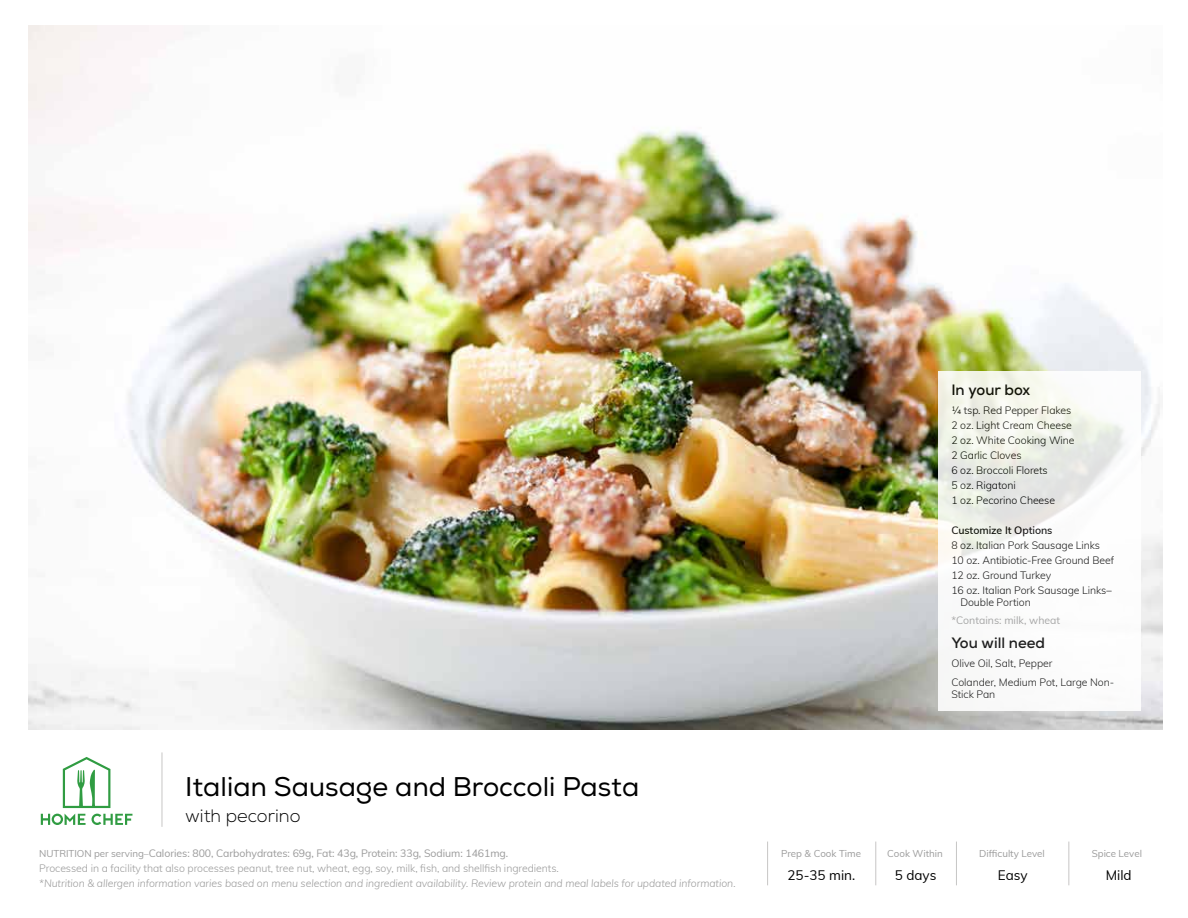
<style>
.page{position:relative;width:1188px;height:918px;background:#fff}
.page>*{position:absolute;margin:0;border:0;box-sizing:border-box;transform-origin:0 0}
.t1{font:27px "Nexa";color:#000}
.t2{font:300 18px "Nexa";color:#000}
.t3{font:700 15px "Nexa";color:#000}
.t4{font:13.5px "Muli";color:#000}
.t5{font:300 10.5px/15px "Muli";letter-spacing:-.005em;color:#000}
.t6{font:300 10.5px/15px "Muli";letter-spacing:-.005em;color:#9a9a9a}
.t7{font:italic 300 10.5px "Muli";letter-spacing:-.005em;color:#9a9a9a}
.t8{font:10.5px "Muli";color:#9a9a9a}
.t9{font:600 10.5px "Muli";letter-spacing:-.005em;color:#000}
.t10{font:9.75px "Muli";color:#9a9a9a}
.s1{font-weight:400;font-size:9.75px}
.s2{font-weight:400}
</style>
<div class="page">
<img style="left:29px;top:26px;width:1133px;height:704px">
<hr style="left:875px;top:842px;width:1px;height:43px;background:#c7c6c5">
<hr style="left:956px;top:842px;width:1px;height:43px;background:#c7c6c5">
<hr style="left:1068px;top:842px;width:1px;height:43px;background:#c7c6c5">
<hr style="left:767px;top:842px;width:1px;height:43px;background:#c7c6c5">
<hr style="left:162px;top:752px;width:1px;height:75px;background:#c7c6c5">
<svg style="left:938px;top:371px;width:203px;height:340px"></svg>
<svg style="left:41px;top:757px;width:91px;height:68px"></svg>
<h1 class="t1" style="left:185px;top:771px;width:456px">Italian Sausage and Broccoli Pasta</h1>
<h2 class="t2" style="left:185px;top:805px;width:117px">with pecorino</h2>
<p class="t6" style="left:39px;top:845px;width:521px"><span class="s1">NUTRITION per serving–</span><span class="s2">Calories: 800, Carbohydrates: 69g, Fat: 43g, Protein: 33g, Sodium: 1461mg.<br></span>Processed in a facility that also processes peanut, tree nut, wheat, egg, soy, milk, fish, and shellfish ingredients.</p>
<p class="t7" style="left:39px;top:876px;width:698px">*Nutrition &amp; allergen information varies based on menu selection and ingredient availability. Review protein and meal labels for updated information.</p>
<h3 class="t3" style="left:951px;top:381px;width:80px">In your box</h3>
<p class="t5" style="left:951px;top:402px;width:125px">¼ tsp. Red Pepper Flakes<br>2 oz. Light Cream Cheese<br>2 oz. White Cooking Wine<br>2 Garlic Cloves<br>6 oz. Broccoli Florets<br>5 oz. Rigatoni<br>1 oz. Pecorino Cheese</p>
<p class="t9" style="left:951px;top:523px;width:103px">Customize It Options</p>
<p class="t5" style="left:951px;top:537px;width:164px">8 oz. Italian Pork Sausage Links<br>10 oz. Antibiotic-Free Ground Beef<br>12 oz. Ground Turkey<br>16 oz. Italian Pork Sausage Links–</p>
<p class="t5" style="left:960px;top:594px;width:72px">Double Portion</p>
<p class="t8" style="left:951px;top:613px;width:110px">*Contains: milk, wheat</p>
<h3 class="t3" style="left:951px;top:633px;width:95px">You will need</h3>
<p class="t5" style="left:951px;top:653px;width:164px;line-height:18.8px">Olive Oil, Salt, Pepper<br>Colander, Medium Pot, Large Non-</p>
<p class="t5" style="left:951px;top:686px;width:45px">Stick Pan</p>
<p class="t10" style="left:781px;top:847px;width:82px">Prep &amp; Cook Time</p>
<p class="t10" style="left:887px;top:847px;width:57px">Cook Within</p>
<p class="t10" style="left:979px;top:847px;width:67px">Difficulty Level</p>
<p class="t10" style="left:1092px;top:847px;width:52px">Spice Level</p>
<p class="t4" style="left:787px;top:865px;width:69px">25-35 min.</p>
<p class="t4" style="left:895px;top:865px;width:43px">5 days</p>
<p class="t4" style="left:998px;top:865px;width:31px">Easy</p>
<p class="t4" style="left:1106px;top:865px;width:27px">Mild</p>
</div>
